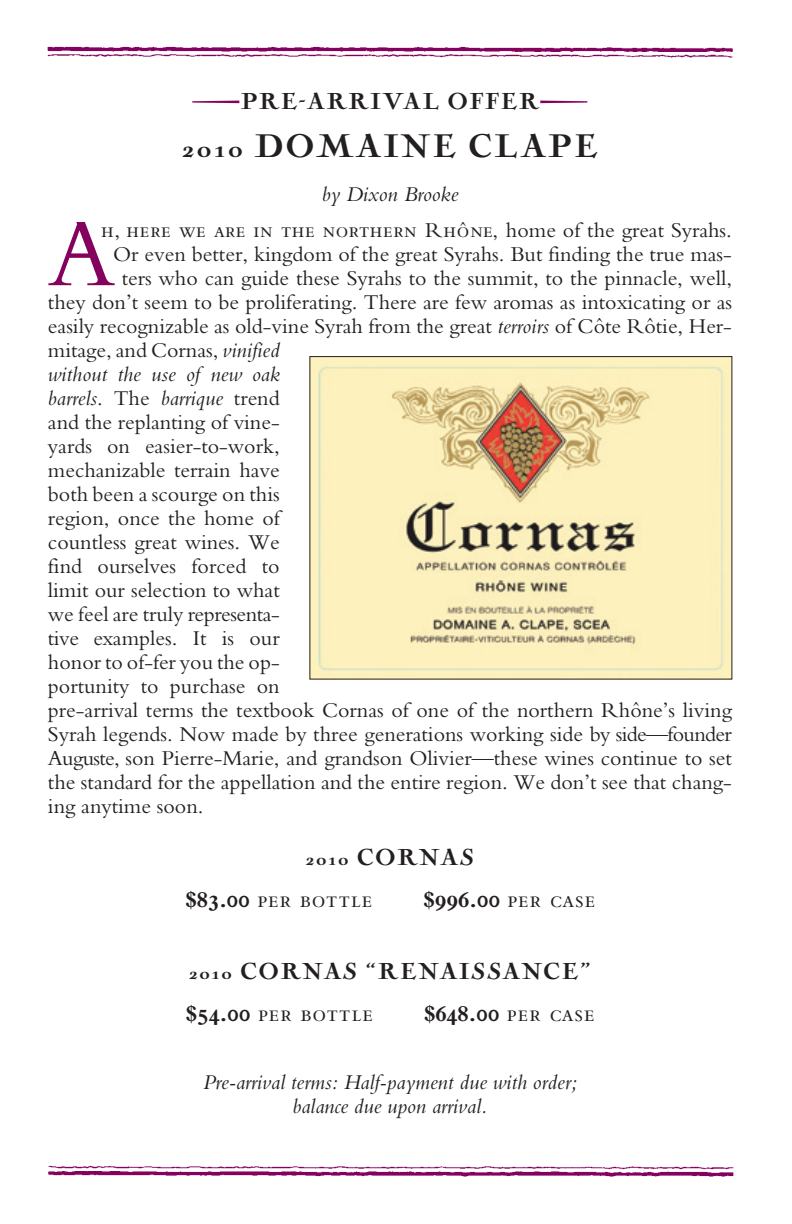
<style>
.page{position:relative;width:792px;height:1224px;background:#fff}
.page>*{position:absolute;margin:0;border:0;box-sizing:border-box;transform-origin:0 0}
.t1{font:99.2px "Bembo Regular TS";color:#85015e}
.t2{font:900 34px "Nicolas Cochin EF";letter-spacing:.055em;color:#231f20}
.t3{font:24px "Bembo SC";letter-spacing:.03em;color:#231f20}
.t4{font:900 24px "Nicolas Cochin EF";letter-spacing:.055em;color:#231f20}
.t5{font:22px/24px "Bembo Regular TS";color:#231f20}
.t6{font:22px/24px "Bembo Italic Os F5 lig WT";color:#231f20;text-align:center}
.t7{font:22px/24px "Bembo Italic TS";color:#231f20}
.t8{font:22px "Bembo SC";letter-spacing:.015em;color:#231f20}
.s1{font-family:"Bembo Regular TS"}
.s2{font-family:"Bembo Italic TS"}
.s3{font-family:"Bembo";font-weight:700}
.s4{font-family:"Bembo Bold Os F"}
</style>
<div class="page">
<img style="left:47px;top:46px;width:686px;height:11px">
<img style="left:48px;top:1166px;width:686px;height:11px">
<img style="left:312px;top:358px;width:418px;height:319px">
<p class="t4" style="left:241px;top:88px;width:300px">PRE-ARRIVAL OFFER</p>
<h2 class="t2" style="left:182px;top:128px;width:417px">2010 DOMAINE CLAPE</h2>
<p class="t7" style="left:322px;top:182px;width:138px">by Dixon Brooke</p>
<h1 class="t1" style="left:48px;top:196px;width:69px">A</h1>
<p class="t8" style="left:101px;top:218px;width:632px">h, here we are in the northern Rhône, <span class="s1">home of the great Syrahs.</span></p>
<p class="t5" style="left:113px;top:242px;width:620px">Or even better, kingdom of the great Syrahs. But finding the true mas-</p>
<p class="t5" style="left:122px;top:266px;width:612px">ters who can guide these Syrahs to the summit, to the pinnacle, well,</p>
<p class="t5" style="left:48px;top:290px;width:686px">they don’t seem to be proliferating. There are few aromas as intoxicating or as</p>
<p class="t5" style="left:48px;top:314px;width:686px">easily recognizable as old-vine Syrah from the great <span class="s2">terroirs</span> of Côte Rôtie, Her-</p>
<p class="t5" style="left:48px;top:338px;width:233px">mitage, and Cornas, <span class="s2">vinified</span></p>
<p class="t7" style="left:48px;top:362px;width:233px">without the use of new oak barrels<span class="s1">. The</span> barrique <span class="s1">trend</span></p>
<p class="t5" style="left:48px;top:410px;width:686px">and the replanting of vine-<br>yards on easier-to-work,<br>mechanizable terrain have<br>both been a scourge on this<br>region, once the home of<br>countless great wines. We<br>find ourselves forced to<br>limit our selection to what<br>we feel are truly representa-<br>tive examples. It is our<br>honor to of-fer you the op-<br>portunity to purchase on<br>pre-arrival terms the textbook Cornas of one of the northern Rhône’s living Syrah legends. Now made by three generations working side by side—founder Auguste, son Pierre-Marie, and grandson Olivier—these wines continue to set the standard for the appellation and the entire region. We don’t see that chang&shy;ing anytime soon.</p>
<p class="t4" style="left:306px;top:844px;width:170px">2010 CORNAS</p>
<p class="t3" style="left:185px;top:887px;width:188px"><span class="s3">$</span><span class="s4">83.00</span> per bottle</p>
<p class="t3" style="left:424px;top:887px;width:173px"><span class="s3">$</span><span class="s4">996.00</span> per case</p>
<p class="t4" style="left:189px;top:958px;width:403px">2010 CORNAS “RENAISSANCE”</p>
<p class="t3" style="left:186px;top:1001px;width:188px"><span class="s3">$</span><span class="s4">54.00</span> per bottle</p>
<p class="t3" style="left:424px;top:1001px;width:171px"><span class="s3">$</span><span class="s4">648.00</span> per case</p>
<p class="t6" style="left:203px;top:1070px;width:376px">Pre-arrival terms: Half-payment due with order; balance due upon arrival.</p>
</div>
